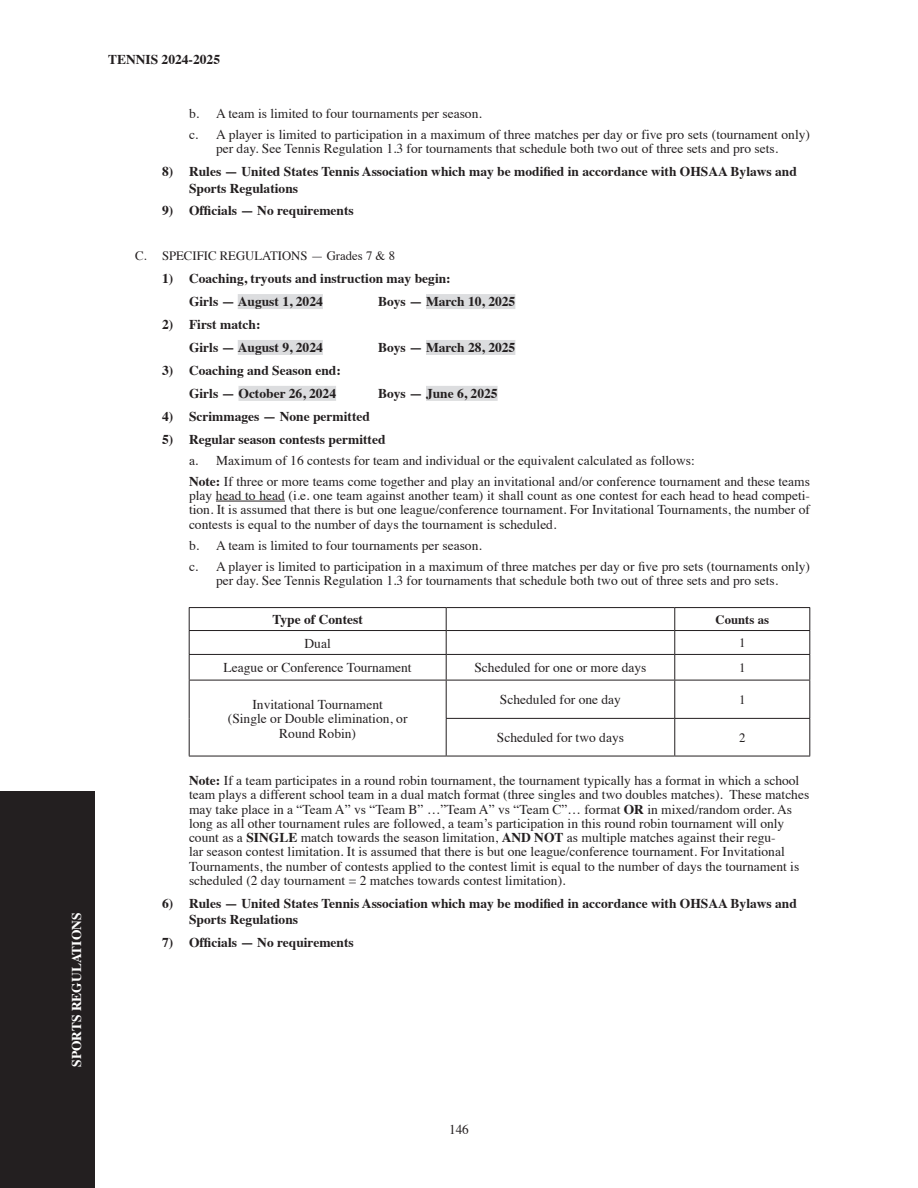
<style>
.page{position:relative;width:918px;height:1188px;background:#fff}
.page>*{position:absolute;margin:0;border:0;box-sizing:border-box;transform-origin:0 0}
._1___2___3{font:13.5px/14.2px "Times";color:#231f20}
.Paragraph_Text_Level_1___2___3{font:13.5px/14.2px "Times";color:#231f20;text-align:justify}
._1___2___3-2{font:700 13.5px/16.2px "Times";color:#231f20}
._1_1___1_2___1_3{font:13.5px/14.2px "Times";color:#231f20;text-align:center}
.Level_1{font:13.5px/15px "Times";color:#231f20;text-align:center}
.t1{font:700 13.5px "Times";color:#fff}
.Level_1-2{font:700 13.5px "Times";color:#231f20}
.Level_1-3{font:12.75px "Times";color:#231f20}
.Level_1-4{font:700 12.75px "Times";color:#231f20}
.s1{font-weight:700}
</style>
<div class="page">
<div style="left:0;top:792px;width:94px;height:396px;background:#231f20"></div>
<div style="left:238px;top:294px;width:85px;height:15px;background:#dcdddf"></div>
<div style="left:426px;top:294px;width:89px;height:15px;background:#dcdddf"></div>
<div style="left:238px;top:340px;width:85px;height:15px;background:#dcdddf"></div>
<div style="left:426px;top:340px;width:89px;height:15px;background:#dcdddf"></div>
<div style="left:238px;top:386px;width:98px;height:15px;background:#dcdddf"></div>
<div style="left:426px;top:386px;width:72px;height:15px;background:#dcdddf"></div>
<hr style="left:216px;top:501px;width:69px;height:1px;background:#231f20">
<hr style="left:189px;top:654px;width:257px;height:1px;background:#231f20">
<hr style="left:446px;top:654px;width:229px;height:1px;background:#231f20">
<hr style="left:675px;top:654px;width:135px;height:1px;background:#231f20">
<hr style="left:189px;top:680px;width:257px;height:1px;background:#231f20">
<hr style="left:189px;top:680px;width:1px;height:38px;background:#231f20">
<hr style="left:446px;top:680px;width:229px;height:1px;background:#231f20">
<hr style="left:446px;top:680px;width:1px;height:38px;background:#231f20">
<hr style="left:675px;top:680px;width:135px;height:1px;background:#231f20">
<hr style="left:674px;top:680px;width:1px;height:38px;background:#231f20">
<hr style="left:809px;top:680px;width:1px;height:38px;background:#231f20">
<hr style="left:189px;top:718px;width:1px;height:38px;background:#231f20">
<hr style="left:446px;top:718px;width:229px;height:1px;background:#231f20">
<hr style="left:446px;top:719px;width:1px;height:37px;background:#231f20">
<hr style="left:675px;top:718px;width:135px;height:1px;background:#231f20">
<hr style="left:674px;top:719px;width:1px;height:37px;background:#231f20">
<hr style="left:809px;top:719px;width:1px;height:37px;background:#231f20">
<hr style="left:189px;top:756px;width:257px;height:1px;background:#231f20">
<hr style="left:446px;top:756px;width:229px;height:1px;background:#231f20">
<hr style="left:675px;top:756px;width:135px;height:1px;background:#231f20">
<hr style="left:189px;top:607px;width:257px;height:1px;background:#231f20">
<svg style="left:189px;top:608px;width:1px;height:72px"></svg>
<hr style="left:446px;top:607px;width:229px;height:1px;background:#231f20">
<svg style="left:446px;top:608px;width:1px;height:72px"></svg>
<hr style="left:675px;top:607px;width:135px;height:1px;background:#231f20">
<svg style="left:674px;top:608px;width:1px;height:72px"></svg>
<svg style="left:809px;top:608px;width:1px;height:72px"></svg>
<hr style="left:189px;top:630px;width:257px;height:1px;background:#231f20">
<hr style="left:446px;top:630px;width:229px;height:1px;background:#231f20">
<hr style="left:675px;top:630px;width:135px;height:1px;background:#231f20">
<p class="t1" style="left:64px;top:1067px;width:156px;rotate:-90deg">SPORTS REGULATIONS</p>
<p class="_1___2___3-2" style="left:108px;top:50px;width:114px">TENNIS 2024-2025</p>
<p class="_1_1___1_2___1_3" style="left:189px;top:105px;width:294px">b. A team is limited to four tournaments per season.</p>
<p class="_1_1___1_2___1_3" style="left:189px;top:126px;width:623px">c. A player is limited to participation in a maximum of three matches per day or five pro sets (tournament only) per day. See Tennis Regulation 1.3 for tournaments that schedule both two out of three sets and pro sets.</p>
<p class="_1___2___3-2" style="left:189px;top:162px;width:609px;text-indent:-27px">8) Rules — United States Tennis Association which may be modified in accordance with OHSAA Bylaws and<br>Sports Regulations</p>
<p class="_1___2___3-2" style="left:162px;top:201px;width:193px">9) Officials — No requirements</p>
<p class="Level_1-3" style="left:135px;top:244px;width:262px">C. SPECIFIC REGULATIONS — Grades 7 &amp; 8</p>
<p class="_1___2___3-2" style="left:162px;top:269px;width:290px">1) Coaching, tryouts and instruction may begin:</p>
<p class="_1___2___3-2" style="left:189px;top:292px;width:135px">Girls — August 1, 2024</p>
<p class="_1___2___3-2" style="left:378px;top:292px;width:139px">Boys — March 10, 2025</p>
<p class="_1___2___3-2" style="left:162px;top:315px;width:100px">2) First match:</p>
<p class="_1___2___3-2" style="left:189px;top:338px;width:135px">Girls — August 9, 2024</p>
<p class="_1___2___3-2" style="left:378px;top:338px;width:139px">Boys — March 28, 2025</p>
<p class="_1___2___3-2" style="left:162px;top:361px;width:180px">3) Coaching and Season end:</p>
<p class="_1___2___3-2" style="left:189px;top:384px;width:149px">Girls — October 26, 2024</p>
<p class="_1___2___3-2" style="left:378px;top:384px;width:121px">Boys — June 6, 2025</p>
<p class="_1___2___3-2" style="left:162px;top:407px;width:210px">4) Scrimmages — None permitted</p>
<p class="_1___2___3-2" style="left:162px;top:430px;width:225px">5) Regular season contests permitted</p>
<p class="_1_1___1_2___1_3" style="left:189px;top:452px;width:507px">a. Maximum of 16 contests for team and individual or the equivalent calculated as follows:</p>
<p class="Paragraph_Text_Level_1___2___3" style="left:189px;top:473px;width:623px"><span class="s1">Note:</span> If three or more teams come together and play an invitational and/or conference tournament and these teams play head to head (i.e. one team against another team) it shall count as one contest for each head to head competi&shy;tion. It is assumed that there is but one league/conference tournament. For Invitational Tournaments, the number of contests is equal to the number of days the tournament is scheduled.</p>
<p class="Paragraph_Text_Level_1___2___3" style="left:189px;top:537px;width:294px">b. A team is limited to four tournaments per season.</p>
<p class="Paragraph_Text_Level_1___2___3" style="left:189px;top:558px;width:623px;text-align:center">c. A player is limited to participation in a maximum of three matches per day or five pro sets (tournaments only) per day. See Tennis Regulation 1.3 for tournaments that schedule both two out of three sets and pro sets.</p>
<p class="Level_1-2" style="left:272px;top:607px;width:92px">Type of Contest</p>
<p class="Level_1-4" style="left:716px;top:607px;width:55px">Counts as</p>
<p class="Level_1" style="left:305px;top:634px;width:28px">Dual</p>
<p class="Level_1-3" style="left:739px;top:631px;width:8px">1</p>
<p class="Level_1" style="left:224px;top:659px;width:190px">League or Conference Tournament</p>
<p class="Level_1" style="left:474px;top:659px;width:174px">Scheduled for one or more days</p>
<p class="Level_1-3" style="left:739px;top:656px;width:8px">1</p>
<p class="Level_1" style="left:252px;top:695px;width:132px">Invitational Tournament</p>
<p class="Level_1" style="left:228px;top:710px;width:181px">(Single or Double elimination, or<br>Round Robin)</p>
<p class="Level_1" style="left:500px;top:691px;width:123px">Scheduled for one day</p>
<p class="Level_1-3" style="left:739px;top:688px;width:8px">1</p>
<p class="Level_1" style="left:497px;top:729px;width:129px">Scheduled for two days</p>
<p class="Level_1-3" style="left:739px;top:726px;width:8px">2</p>
<p class="_1___2___3" style="left:189px;top:772px;width:622px"><span class="s1">Note:</span> If a team participates in a round robin tournament, the tournament typically has a format in which a school team plays a different school team in a dual match format (three singles and two doubles matches). These matches may take place in a “Team A” vs “Team B” …”Team A” vs “Team C”… format <span class="s1">OR</span> in mixed/random order. As long as all other tournament rules are followed, a team’s participation in this round robin tournament will only count as a <span class="s1">SINGLE</span> match towards the season limitation, <span class="s1">AND NOT</span> as multiple matches against their regu-<br>lar season contest limitation. It is assumed that there is but one league/conference tournament. For Invitational Tournaments, the number of contests applied to the contest limit is equal to the number of days the tournament is scheduled (2 day tournament = 2 matches towards contest limitation).</p>
<p class="_1___2___3-2" style="left:189px;top:894px;width:609px;text-indent:-27px">6) Rules — United States Tennis Association which may be modified in accordance with OHSAA Bylaws and<br>Sports Regulations</p>
<p class="_1___2___3-2" style="left:162px;top:933px;width:193px">7) Officials — No requirements</p>
<p class="_1___2___3" style="left:449px;top:1121px;width:21px">146</p>
</div>
